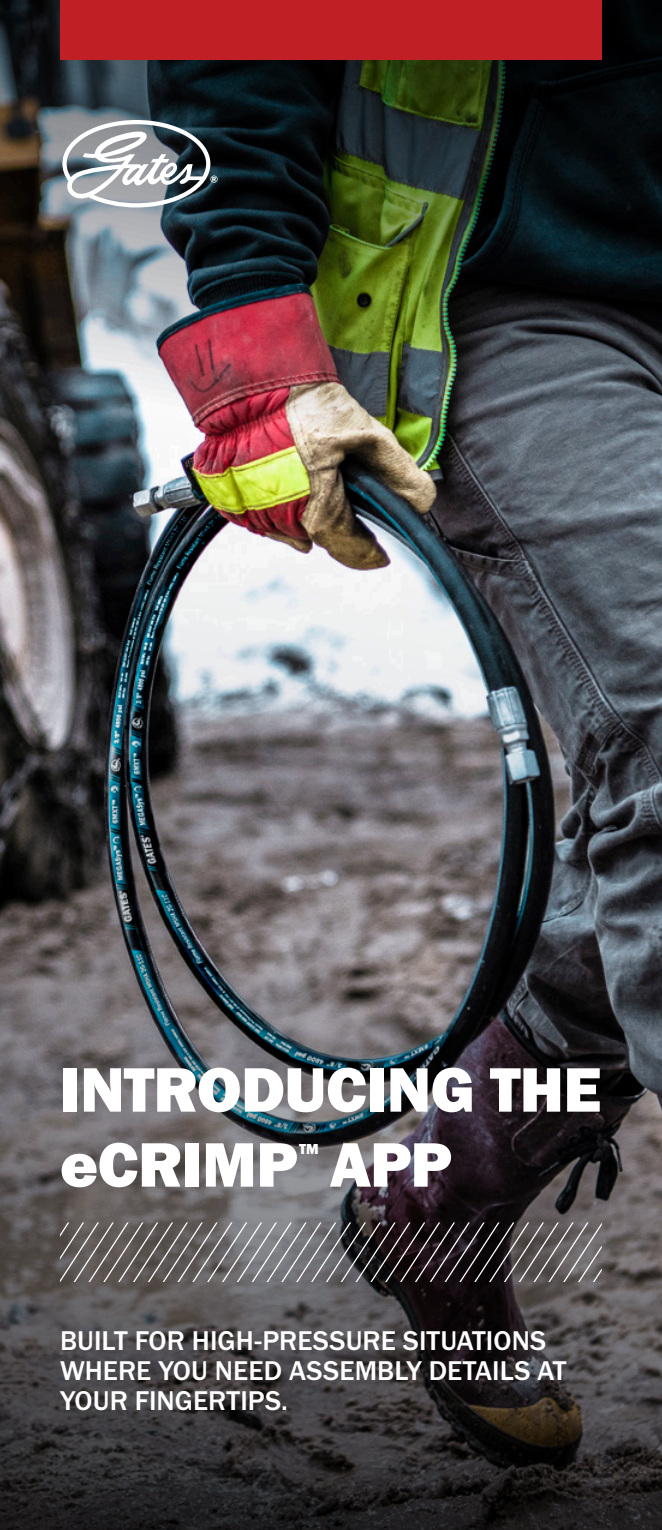
<style>
.page{position:relative;width:662px;height:1530px;background:#fff}
.page>*{position:absolute;margin:0;border:0;box-sizing:border-box;transform-origin:0 0}
._34pt_HEAVY_CAPS{font:65px/75px "Franklin Gothic URW Hea";letter-spacing:-.01em;color:#fff}
._13_25pt_HEAVY_CAPS{font:500 28px/30px "Franklin Gothic URW";color:#fff}
._34pt_HEAVY_CAPS-2{font:15px "Franklin Gothic URW Hea";color:#fff}
</style>
<div class="page">
<img style="left:0;top:0;width:662px;height:1530px">
<svg style="left:60px;top:1222px;width:541px;height:60px;background:#5f5b5c"></svg>
<svg style="left:62px;top:120px;width:155px;height:88px"></svg>
<div style="left:60px;top:0;width:541px;height:60px;background:#c02025"></div>
<p class="_34pt_HEAVY_CAPS" style="left:60px;top:1051px;width:542px">INTRODUCING THE eCRIMP APP</p>
<p class="_34pt_HEAVY_CAPS-2" style="left:299px;top:1139px;width:21px">TM</p>
<h1 class="_13_25pt_HEAVY_CAPS" style="left:60px;top:1325px;width:508px">BUILT FOR HIGH-PRESSURE SITUATIONS<br>WHERE YOU NEED ASSEMBLY DETAILS AT<br>YOUR FINGERTIPS.</h1>
</div>
